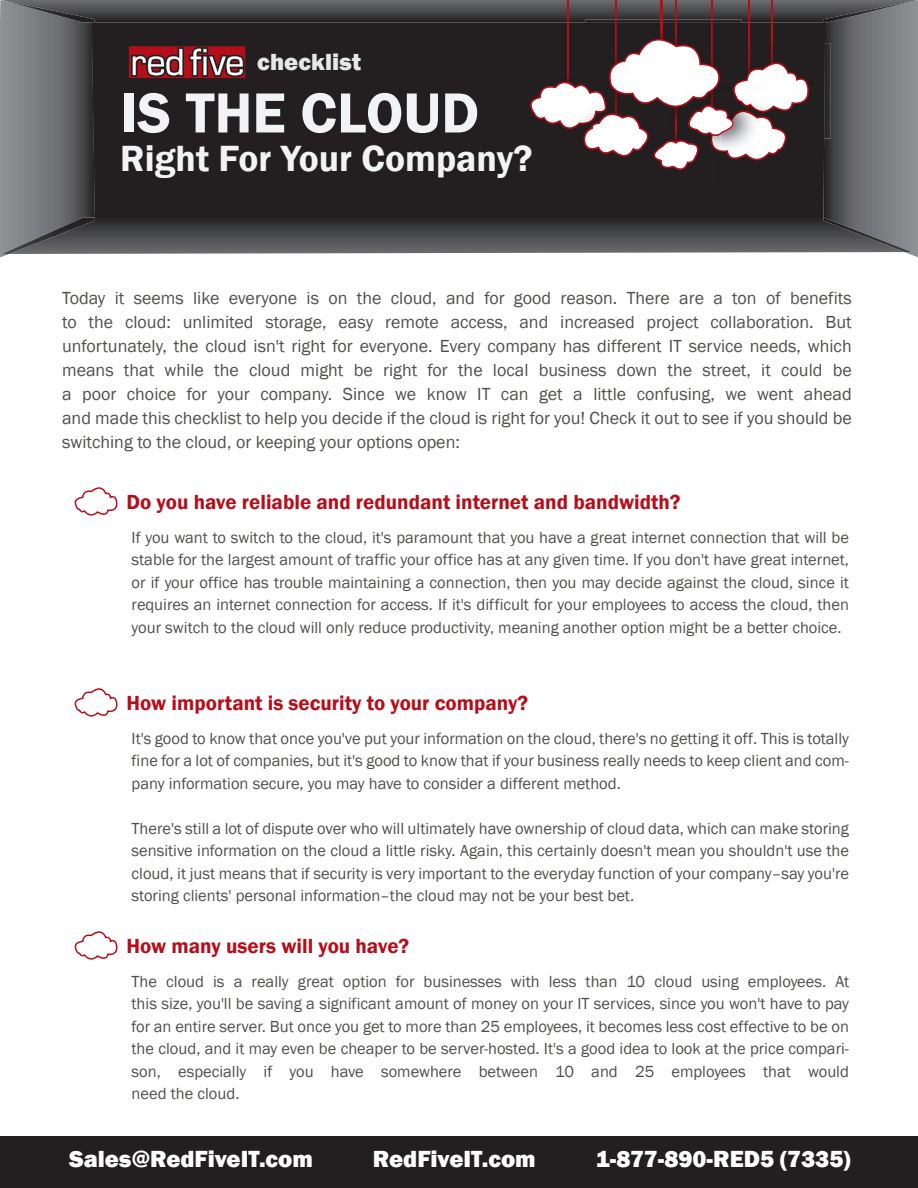
<style>
.page{position:relative;width:918px;height:1188px;background:#fff}
.page>*{position:absolute;margin:0;border:0;box-sizing:border-box;transform-origin:0 0}
.t1{font:600 58.5px "Franklin Gothic";color:#f2f3f4}
.t2{font:600 37.5px "Franklin Gothic";color:#f2f3f4}
.t3{font:800 24px "Franklin Gothic";color:#fff}
.t4{font:800 24px "Franklin Gothic";color:#e6e7e9}
.t5{font:600 21px "Franklin Gothic";color:#b50e1a}
.t6{font:18px/24px "Franklin Gothic";color:#4f4f4c;text-align:justify}
.t7{font:16.5px/22.5px "Franklin Gothic";color:#4f4f4c;text-align:justify}
</style>
<div class="page">
<div style="left:95px;top:23px;width:729px;height:195px;background:#231f20"></div>
<img style="left:95px;top:0;width:729px;height:22px">
<img style="left:95px;top:22px;width:729px;height:1px">
<img style="left:95px;top:219px;width:729px;height:35px">
<img style="left:96px;top:218px;width:728px;height:1px">
<img style="left:824px;top:22px;width:94px;height:235px">
<img style="left:824px;top:23px;width:1px;height:194px">
<img style="left:824px;top:0;width:94px;height:22px">
<img style="left:824px;top:218px;width:88px;height:34px">
<img style="left:0;top:0;width:95px;height:257px">
<img style="left:92px;top:23px;width:3px;height:195px">
<img style="left:6px;top:1px;width:89px;height:21px">
<img style="left:2px;top:218px;width:93px;height:36px">
<hr style="left:660px;top:0;width:3px;height:58px;background:#b50e1a">
<hr style="left:567px;top:0;width:1px;height:99px;background:#b50e1a">
<hr style="left:771px;top:0;width:1px;height:87px;background:#b50e1a">
<hr style="left:615px;top:0;width:1px;height:135px;background:#b50e1a">
<hr style="left:675px;top:0;width:1px;height:156px;background:#b50e1a">
<hr style="left:711px;top:0;width:1px;height:120px;background:#b50e1a">
<hr style="left:748px;top:0;width:2px;height:135px;background:#b50e1a">
<img style="left:809px;top:43px;width:22px;height:96px">
<img style="left:824px;top:43px;width:1px;height:96px">
<img style="left:506px;top:62px;width:18px;height:13px">
<div style="left:119px;top:75px;width:600px;height:130px;background:#231f20"></div>
<img style="left:506px;top:75px;width:18px;height:80px">
<svg style="left:524px;top:20px;width:285px;height:176px"></svg>
<img style="left:711px;top:136px;width:8px;height:15px">
<img style="left:676px;top:140px;width:23px;height:20px">
<img style="left:688px;top:105px;width:31px;height:31px">
<div style="left:256px;top:48px;width:135px;height:42px;background:#231f20"></div>
<svg style="left:75px;top:487px;width:42px;height:29px"></svg>
<svg style="left:75px;top:688px;width:42px;height:29px"></svg>
<svg style="left:75px;top:931px;width:42px;height:29px"></svg>
<div style="left:0;top:1136px;width:918px;height:52px;background:#231f20"></div>
<svg style="left:126px;top:43px;width:122px;height:38px;background:#824348"></svg>
<h3 class="t4" style="left:257px;top:46px;width:105px">checklist</h3>
<h1 class="t1" style="left:120px;top:77px;width:360px">IS THE CLOUD</h1>
<h2 class="t2" style="left:120px;top:136px;width:414px">Right For Your Company?</h2>
<p class="t6" style="left:62px;top:286px;width:791px">Today it seems like everyone is on the cloud, and for good reason. There are a ton of benefits to the cloud: unlimited storage, easy remote access, and increased project collaboration. But unfortunately, the cloud isn't right for everyone. Every company has different IT service needs, which means that while the cloud might be right for the local business down the street, it could be a poor choice for your company. Since we know IT can get a little confusing, we went ahead and made this checklist to help you decide if the cloud is right for you! Check it out to see if you should be switching to the cloud, or keeping your options open:</p>
<p class="t5" style="left:127px;top:489px;width:556px">Do you have reliable and redundant internet and bandwidth?</p>
<p class="t7" style="left:132px;top:526px;width:719px">If you want to switch to the cloud, it's paramount that you have a great internet connection that will be stable for the largest amount of traffic your office has at any given time. If you don't have great internet, or if your office has trouble maintaining a connection, then you may decide against the cloud, since it requires an internet connection for access. If it's difficult for your employees to access the cloud, then your switch to the cloud will only reduce productivity, meaning another option might be a better choice.</p>
<p class="t5" style="left:127px;top:690px;width:403px">How important is security to your company?</p>
<p class="t7" style="left:132px;top:727px;width:719px">It's good to know that once you've put your information on the cloud, there's no getting it off. This is totally fine for a lot of companies, but it's good to know that if your business really needs to keep client and com&shy;pany information secure, you may have to consider a different method.</p>
<p class="t7" style="left:132px;top:817px;width:719px">There's still a lot of dispute over who will ultimately have ownership of cloud data, which can make storing sensitive information on the cloud a little risky. Again, this certainly doesn't mean you shouldn't use the cloud, it just means that if security is very important to the everyday function of your company–say you're storing clients' personal information–the cloud may not be your best bet.</p>
<p class="t5" style="left:127px;top:933px;width:284px">How many users will you have?</p>
<p class="t7" style="left:132px;top:970px;width:719px">The cloud is a really great option for businesses with less than 10 cloud using employees. At this size, you'll be saving a significant amount of money on your IT services, since you won't have to pay for an entire server. But once you get to more than 25 employees, it becomes less cost effective to be on the cloud, and it may even be cheaper to be server-hosted. It's a good idea to look at the price compari&shy;son, especially if you have somewhere between 10 and 25 employees that would need the cloud.</p>
<h3 class="t3" style="left:69px;top:1143px;width:245px">Sales@RedFiveIT.com</h3>
<h3 class="t3" style="left:373px;top:1143px;width:164px">RedFiveIT.com</h3>
<h3 class="t3" style="left:596px;top:1143px;width:256px">1-877-890-RED5 (7335)</h3>
</div>
